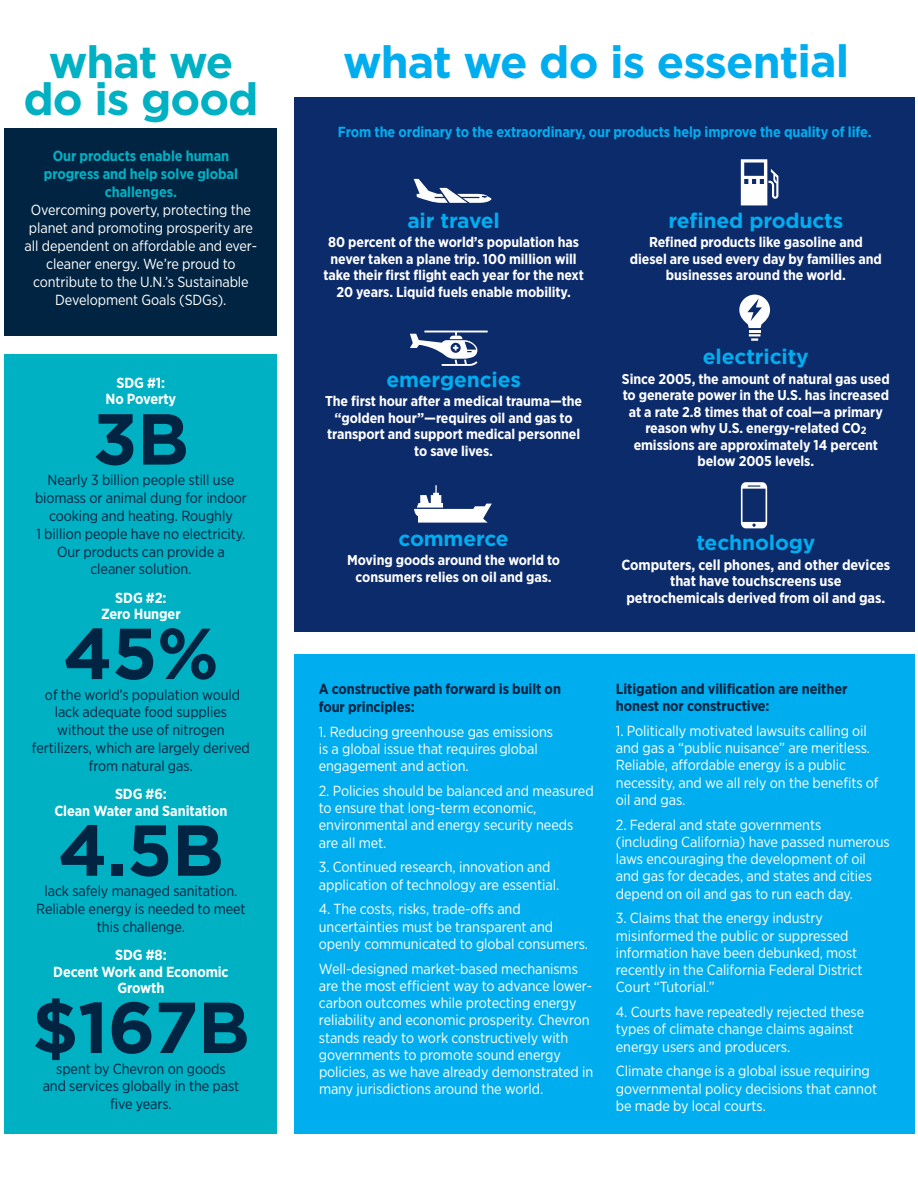
<style>
.page{position:relative;width:918px;height:1188px;background:#fff}
.page>*{position:absolute;margin:0;border:0;box-sizing:border-box;transform-origin:0 0}
.t1{font:700 72px "Gotham";letter-spacing:-.005em;color:#002442}
.t2{font:700 45px "Gotham";letter-spacing:-.025em;color:#00aeef}
.t3{font:700 45px/37.5px "Gotham";letter-spacing:-.02em;color:#00b1c3;text-align:center}
.t4{font:700 21px "Gotham";letter-spacing:-.005em;color:#00aeef}
.t5{font:14.7px/17.2px "Gotham Narrow";letter-spacing:-.005em;color:#fff}
.t6{font:14.7px/17.9px "Gotham Narrow";letter-spacing:-.005em;color:#002442;text-align:center}
.t7{font:700 14.7px/16.4px "Gotham Narrow";letter-spacing:-.005em;color:#fff;text-align:center}
.t8{font:700 14.7px/18px "Gotham Narrow";letter-spacing:-.005em;color:#002442}
.t9{font:700 14.7px "Gotham Narrow";letter-spacing:-.005em;color:#00aeef}
.t10{font:700 14.7px/18px "Gotham Narrow";letter-spacing:-.005em;color:#00b1c3;text-align:center}
.t11{font:700 14.25px/16.5px "Gotham Narrow";letter-spacing:-.005em;color:#fff;text-align:center}
.s1{font-size:10.5px}
</style>
<div class="page">
<div style="left:4px;top:354px;width:273px;height:780px;background:#00b1c3"></div>
<div style="left:4px;top:128px;width:273px;height:207px;background:#002442"></div>
<div style="left:295px;top:654px;width:620px;height:480px;background:#00aeef"></div>
<div style="left:295px;top:98px;width:620px;height:534px;background:#0c2b6b"></div>
<svg style="left:414px;top:179px;width:77px;height:24px"></svg>
<svg style="left:414px;top:485px;width:78px;height:38px"></svg>
<svg style="left:410px;top:331px;width:78px;height:35px"></svg>
<svg style="left:741px;top:159px;width:37px;height:46px"></svg>
<svg style="left:739px;top:295px;width:31px;height:46px"></svg>
<svg style="left:741px;top:482px;width:26px;height:46px"></svg>
<h2 class="t3" style="left:24px;top:43px;width:237px">what we do is good</h2>
<p class="t10" style="left:44px;top:148px;width:196px">Our products enable human progress and help solve global challenges.</p>
<p class="t5" style="left:25px;top:202px;width:234px;line-height:18px;text-align:center">Overcoming poverty, protecting the planet and promoting prosperity are all dependent on affordable and ever&shy;cleaner energy. We’re proud to contribute to the U.N.’s Sustainable Development Goals (SDGs).</p>
<p class="t7" style="left:106px;top:376px;width:72px">SDG #1:<br>No Poverty</p>
<h1 class="t1" style="left:93px;top:398px;width:98px">3B</h1>
<p class="t6" style="left:35px;top:490px;width:213px">biomass or animal dung for indoor cooking and heating. Roughly<br>1 billion people have no electricity.<br>Our products can provide a cleaner solution.</p>
<p class="t7" style="left:101px;top:590px;width:81px">SDG #2:<br>Zero Hunger</p>
<p class="t6" style="left:48px;top:472px;width:188px">Nearly 3 billion people still use</p>
<h1 class="t1" style="left:63px;top:612px;width:157px">45%</h1>
<p class="t6" style="left:32px;top:705px;width:220px">lack adequate food supplies without the use of nitrogen fertilizers, which are largely derived from natural gas.</p>
<p class="t7" style="left:54px;top:787px;width:175px">SDG #6:<br>Clean Water and Sanitation</p>
<p class="t6" style="left:45px;top:687px;width:197px">of the world’s population would</p>
<h1 class="t1" style="left:58px;top:809px;width:167px">4.5B</h1>
<p class="t6" style="left:36px;top:901px;width:211px">Reliable energy is needed to meet this challenge.</p>
<p class="t7" style="left:53px;top:948px;width:177px">SDG #8:<br>Decent Work and Economic<br>Growth</p>
<h1 class="t1" style="left:32px;top:986px;width:219px">$167B</h1>
<p class="t6" style="left:43px;top:1061px;width:198px">spent by Chevron on goods and services globally in the past five years.</p>
<p class="t6" style="left:45px;top:883px;width:194px">lack safely managed sanitation.</p>
<h2 class="t2" style="left:343px;top:36px;width:508px">what we do is essential</h2>
<p class="t9" style="left:338px;top:127px;width:535px">From the ordinary to the extraordinary, our products help improve the quality of life.</p>
<h3 class="t4" style="left:407px;top:208px;width:94px">air travel</h3>
<p class="t11" style="left:323px;top:235px;width:262px">80 percent of the world’s population has never taken a plane trip. 100 million will take their first flight each year for the next 20 years. Liquid fuels enable mobility.</p>
<h3 class="t4" style="left:386px;top:367px;width:136px">emergencies</h3>
<p class="t11" style="left:325px;top:394px;width:259px">The first hour after a medical trauma—the “golden hour”—requires oil and gas to transport and support medical personnel to save lives.</p>
<h3 class="t4" style="left:398px;top:526px;width:112px">commerce</h3>
<p class="t11" style="left:347px;top:553px;width:215px">Moving goods around the world to consumers relies on oil and gas.</p>
<h3 class="t4" style="left:668px;top:208px;width:176px">refined products</h3>
<p class="t11" style="left:630px;top:235px;width:254px">Refined products like gasoline and diesel are used every day by families and businesses around the world.</p>
<h3 class="t4" style="left:703px;top:345px;width:108px">electricity</h3>
<p class="t11" style="left:622px;top:371px;width:269px">Since 2005, the amount of natural gas used to generate power in the U.S. has increased at a rate 2.8 times that of coal—a primary reason why U.S. energy-related CO<span class="s1">2 </span>emissions are approximately 14 percent below 2005 levels.</p>
<h3 class="t4" style="left:696px;top:531px;width:121px">technology</h3>
<p class="t7" style="left:622px;top:557px;width:270px">Computers, cell phones, and other devices that have touchscreens use petrochemicals derived from oil and gas.</p>
<p class="t8" style="left:319px;top:681px;width:244px">A constructive path forward is built on four principles:</p>
<p class="t5" style="left:319px;top:724px;width:236px">1. Reducing greenhouse gas emissions is a global issue that requires global engagement and action.</p>
<p class="t5" style="left:319px;top:783px;width:276px">2. Policies should be balanced and measured to ensure that long-term economic, environmental and energy security needs are all met.</p>
<p class="t5" style="left:319px;top:860px;width:242px">3. Continued research, innovation and application of technology are essential.</p>
<p class="t5" style="left:319px;top:902px;width:271px">4. The costs, risks, trade-offs and uncertainties must be transparent and openly communicated to global consumers.</p>
<p class="t5" style="left:319px;top:961px;width:276px">Well-designed market-based mechanisms are the most efficient way to advance lower&shy;carbon outcomes while protecting energy reliability and economic prosperity. Chevron stands ready to work constructively with governments to promote sound energy policies, as we have already demonstrated in many jurisdictions around the world.</p>
<p class="t8" style="left:616px;top:681px;width:233px;line-height:17.2px">Litigation and vilification are neither honest nor constructive:</p>
<p class="t5" style="left:616px;top:723px;width:264px">1. Politically motivated lawsuits calling oil and gas a “public nuisance” are meritless.<br>Reliable, affordable energy is a public necessity, and we all rely on the benefits of oil and gas.</p>
<p class="t5" style="left:616px;top:817px;width:275px">2. Federal and state governments<br>(including California) have passed numerous laws encouraging the development of oil and gas for decades, and states and cities depend on oil and gas to run each day.</p>
<p class="t5" style="left:616px;top:911px;width:248px">3. Claims that the energy industry misinformed the public or suppressed information have been debunked, most recently in the California Federal District Court “Tutorial.”</p>
<p class="t5" style="left:616px;top:1004px;width:250px">4. Courts have repeatedly rejected these types of climate change claims against energy users and producers.</p>
<p class="t5" style="left:616px;top:1064px;width:263px">Climate change is a global issue requiring governmental policy decisions that cannot be made by local courts.</p>
</div>
